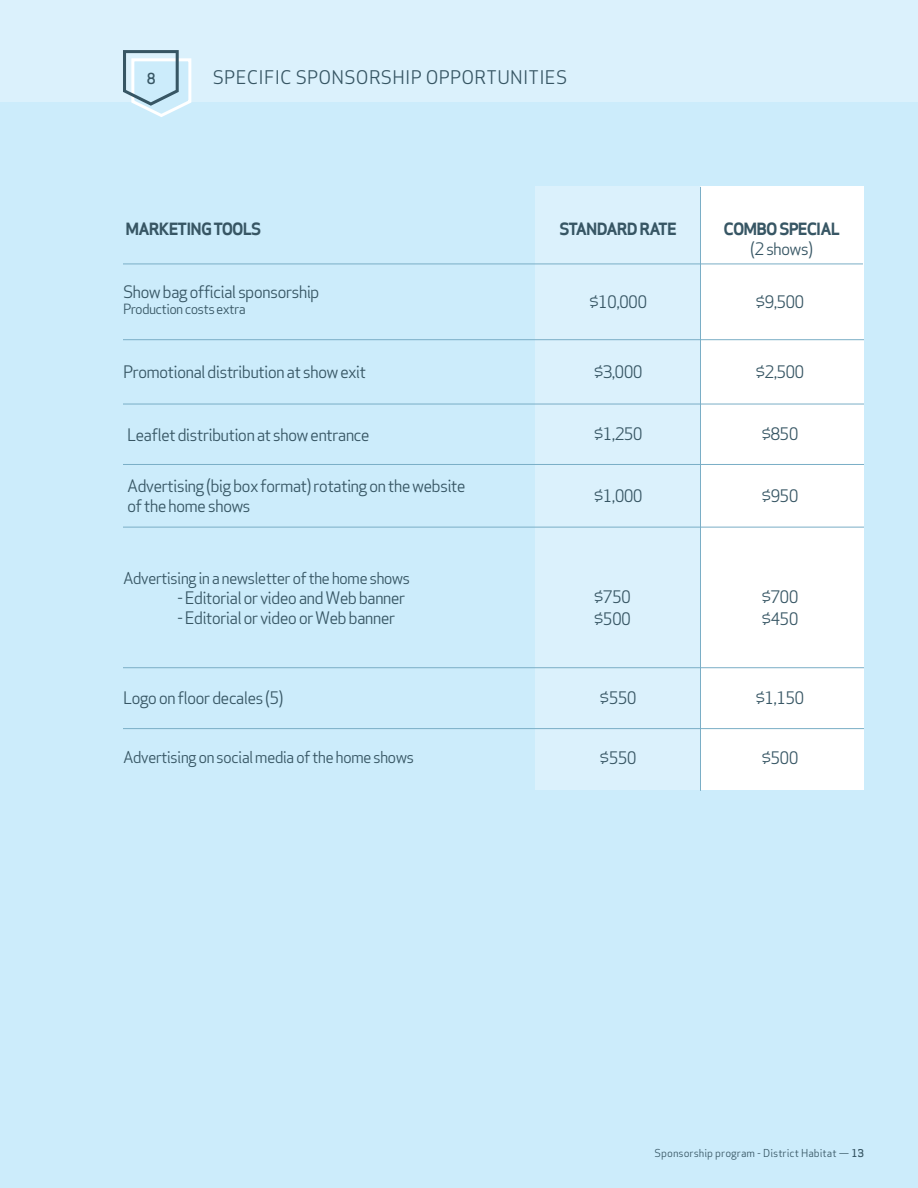
<style>
.page{position:relative;width:918px;height:1188px;background:#ccecfb}
.page>*{position:absolute;margin:0;border:0;box-sizing:border-box;transform-origin:0 0}
.t1{font:18px "Apex Sans";letter-spacing:.015em;color:#375664}
.t2{font:16.5px/21.6px "Apex Sans";letter-spacing:-.05em;color:#375664}
.t3{font:16.5px "Apex Sans Bold ST";letter-spacing:-.05em;color:#375664}
.t4{font:15.75px "Apex Sans";letter-spacing:-.05em;color:#375664}
.t5{font:500 14.85px "Apex Serif";color:#375664}
.t6{font:13.5px "Apex Sans";letter-spacing:-.05em;color:#375664}
.t7{font:10.5px "Apex Sans";color:#375664}
.s1{font-family:"Apex Serif";font-weight:500}
</style>
<div class="page">
<div style="left:0;top:0;width:918px;height:102px;background:#dbf1fc"></div>
<div style="left:535px;top:187px;width:166px;height:603px;background:#dbf1fc"></div>
<div style="left:700px;top:187px;width:164px;height:603px;background:#fff"></div>
<hr style="left:700px;top:187px;width:1px;height:604px;background:#7aaec6">
<hr style="left:123px;top:264px;width:740px;height:1px;background:#7aaec6">
<hr style="left:123px;top:339px;width:741px;height:1px;background:#7aaec6">
<hr style="left:123px;top:464px;width:741px;height:1px;background:#7aaec6">
<hr style="left:123px;top:527px;width:741px;height:1px;background:#7aaec6">
<hr style="left:123px;top:667px;width:741px;height:1px;background:#7aaec6">
<hr style="left:123px;top:728px;width:741px;height:1px;background:#7aaec6">
<hr style="left:123px;top:404px;width:741px;height:1px;background:#7aaec6">
<svg style="left:123px;top:50px;width:69px;height:67px"></svg>
<p class="t5" style="left:147px;top:69px;width:10px">8</p>
<p class="t1" style="left:213px;top:63px;width:356px">SPECIFIC SPONSORSHIP OPPORTUNITIES</p>
<p class="t3" style="left:125px;top:218px;width:137px">MARKETING TOOLS</p>
<p class="t3" style="left:560px;top:218px;width:119px">STANDARD RATE</p>
<p class="t2" style="left:123px;top:279px;width:198px">Show bag official sponsorship</p>
<p class="t6" style="left:123px;top:298px;width:124px">Production costs extra</p>
<p class="t2" style="left:123px;top:360px;width:245px">Promotional distribution at show exit</p>
<p class="t2" style="left:589px;top:289px;width:60px">$10,000</p>
<p class="t2" style="left:594px;top:359px;width:51px">$3,000</p>
<p class="t3" style="left:724px;top:218px;width:118px">COMBO SPECIAL</p>
<p class="t2" style="left:750px;top:236px;width:65px">(2 shows)</p>
<p class="t2" style="left:756px;top:289px;width:51px">$9,500</p>
<p class="t2" style="left:756px;top:359px;width:51px">$2,500</p>
<p class="t2" style="left:127px;top:422px;width:244px">Leaflet distribution at show entrance</p>
<p class="t2" style="left:127px;top:474px;width:340px;line-height:19.8px">Advertising (big box format) rotating on the website of the home shows</p>
<p class="t4" style="left:123px;top:565px;width:289px">Advertising in a newsletter of the home shows</p>
<p class="t2" style="left:177px;top:585px;width:230px">- Editorial or video and Web banner</p>
<p class="t2" style="left:177px;top:605px;width:220px">- Editorial or video or Web banner</p>
<p class="t2" style="left:594px;top:421px;width:51px">$1,250</p>
<p class="t2" style="left:761px;top:421px;width:39px">$850</p>
<p class="t2" style="left:594px;top:484px;width:51px">$1,000</p>
<p class="t2" style="left:761px;top:484px;width:39px">$950</p>
<p class="t2" style="left:594px;top:585px;width:39px">$750 $500</p>
<p class="t2" style="left:761px;top:585px;width:39px">$700 $450</p>
<p class="t2" style="left:123px;top:686px;width:162px">Logo on floor decales (5)</p>
<p class="t2" style="left:600px;top:686px;width:39px">$550</p>
<p class="t2" style="left:756px;top:686px;width:51px">$1,150</p>
<p class="t4" style="left:123px;top:745px;width:293px">Advertising on social media of the home shows</p>
<p class="t2" style="left:600px;top:745px;width:39px">$550</p>
<p class="t2" style="left:761px;top:745px;width:39px">$500</p>
<p class="t7" style="left:655px;top:1144px;width:211px">Sponsorship program - District Habitat — <span class="s1">13</span></p>
</div>
